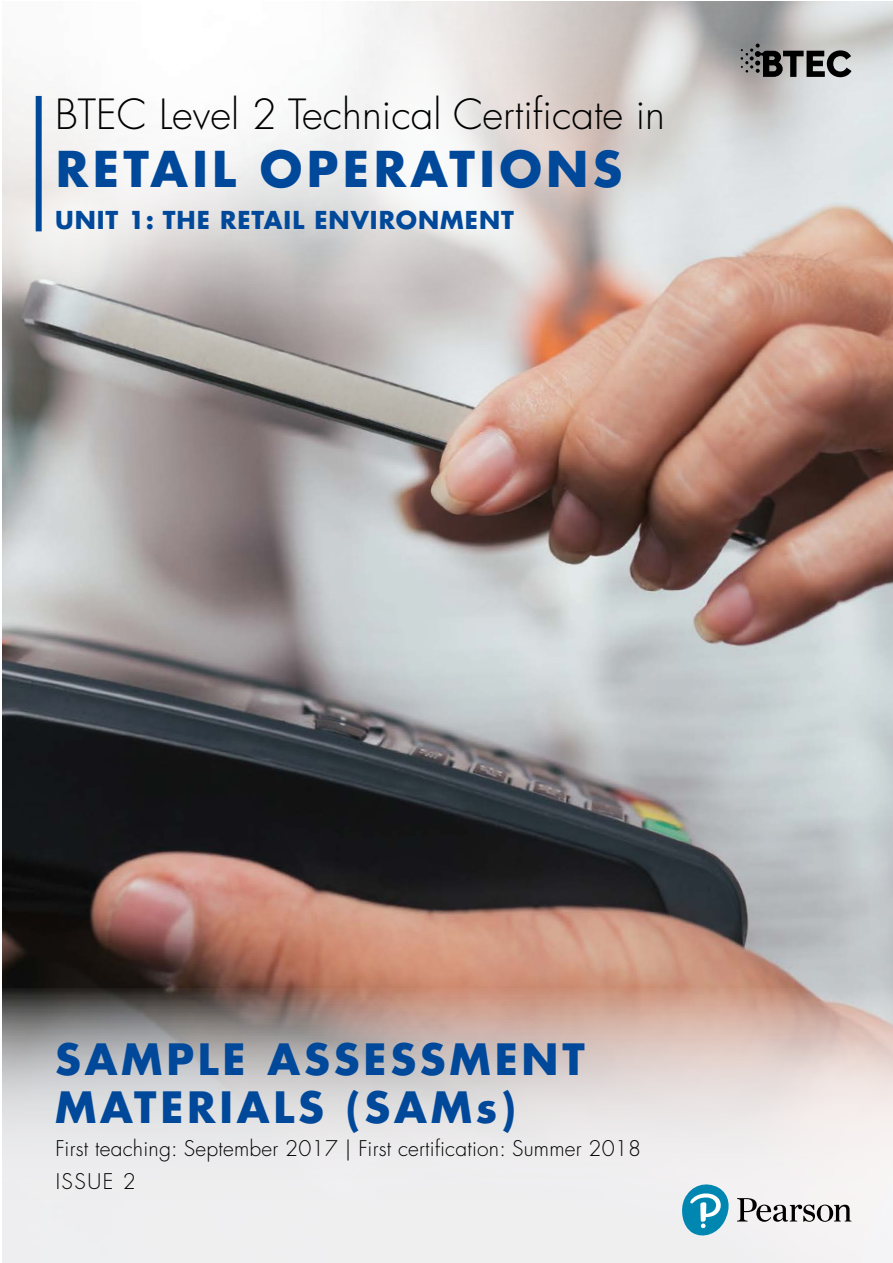
<style>
.page{position:relative;width:893px;height:1263px;background:#fff}
.page>*{position:absolute;margin:0;border:0;box-sizing:border-box;transform-origin:0 0}
.t1{font:700 48px "Futura LT Pro";letter-spacing:.09em;color:#00489a}
.t2{font:700 42px/48px "Futura LT Pro";letter-spacing:.09em;color:#00489a}
.t3{font:300 40.5px "Futura LT Pro";color:#000}
.t4{font:700 24px "Futura LT Pro";letter-spacing:.04em;color:#00489a}
.t5{font:300 21px/33px "Futura LT Pro";letter-spacing:.01em;color:#000}
</style>
<div class="page">
<img style="left:2px;top:1px;width:891px;height:987px">
<svg style="left:2px;top:988px;width:891px;height:275px"></svg>
<div style="left:36px;top:99px;width:6px;height:129px;background:#00489a"></div>
<svg style="left:741px;top:44px;width:110px;height:33px;background:#6f6e6e"></svg>
<svg style="left:682px;top:1184px;width:169px;height:51px"></svg>
<h3 class="t3" style="left:55px;top:88px;width:611px">BTEC Level 2 Technical Certificate in</h3>
<h1 class="t1" style="left:56px;top:132px;width:568px">RETAIL OPERATIONS</h1>
<p class="t4" style="left:55px;top:202px;width:460px">UNIT 1: THE RETAIL ENVIRONMENT</p>
<h2 class="t2" style="left:55px;top:1034px;width:531px">SAMPLE ASSESSMENT<br>MATERIALS (SAMs)</h2>
<p class="t5" style="left:55px;top:1132px;width:587px">First teaching: September 2017 | First certification: Summer 2018<br>ISSUE 2</p>
</div>
